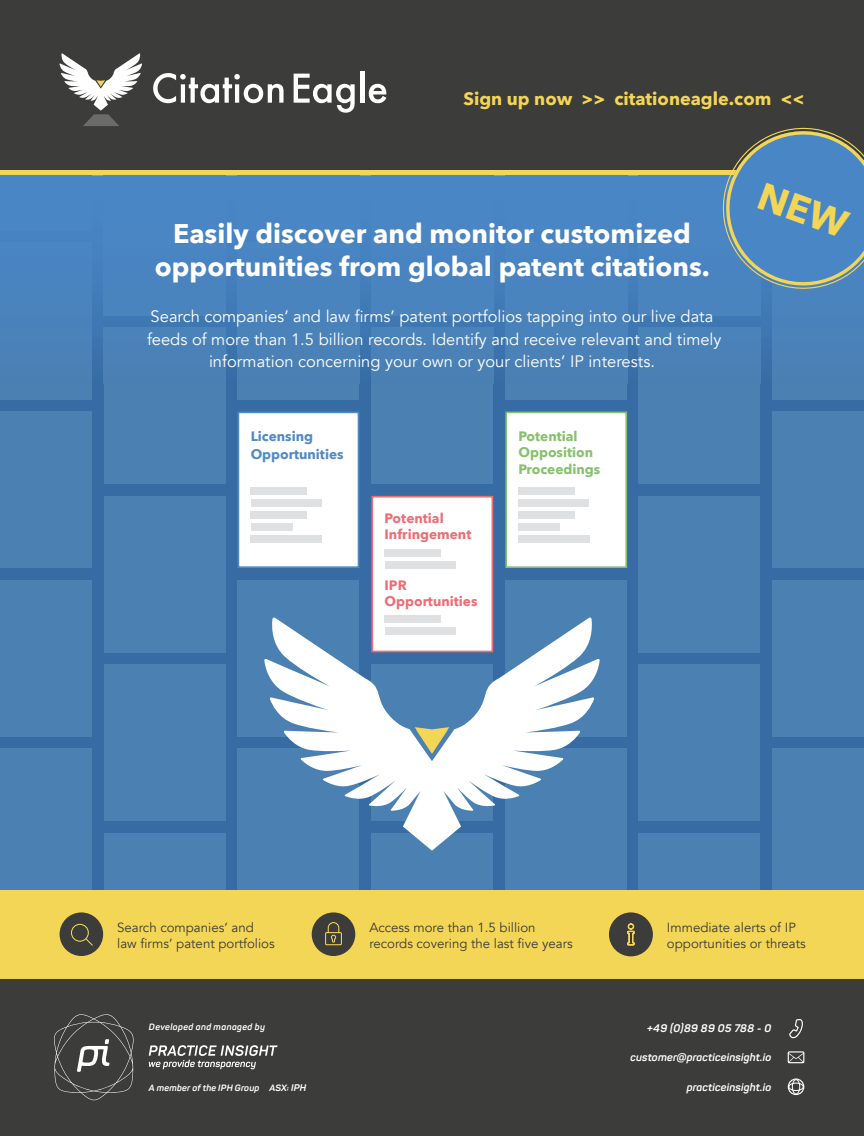
<style>
.page{position:relative;width:864px;height:1136px;background:#fff}
.page>*{position:absolute;margin:0;border:0;box-sizing:border-box;transform-origin:0 0}
.t1{font:700 27px/32.2px "Avenir Next";color:#fff;text-align:center}
.t2{font:700 18px "Avenir Next";color:#f4d656}
.t3{font:16.5px/22.5px "Avenir";color:#fff;text-align:center}
.t4{font:700 13.65px/16.4px "Avenir Next";color:#ed6e74}
.t5{font:700 13.65px/16.4px "Avenir Next";color:#86c16e}
.t6{font:700 13.65px/18.3px "Avenir Next";color:#518ac7}
.t7{font:13.2px/15.9px "Avenir";color:#3c3c3b}
.t8{font:italic 700 10.8px "Panton";letter-spacing:.015em;color:#fff}
.t9{font:italic 700 9px "Panton";letter-spacing:.035em;color:#fff}
.s1{font-size:9.45px}
</style>
<div class="page">
<div style="left:0;top:172px;width:863px;height:745px;background:#366ca3"></div>
<div style="left:638px;top:327px;width:122px;height:156px;background:#4a80b2"></div>
<div style="left:506px;top:412px;width:120px;height:155px;background:#fff"></div>
<div style="left:505px;top:411px;width:121px;height:157px;border:2px solid #86c16e"></div>
<div style="left:237px;top:580px;width:122px;height:156px;background:#4a80b2"></div>
<div style="left:0;top:580px;width:91px;height:156px;background:#4a80b2"></div>
<div style="left:772px;top:580px;width:91px;height:156px;background:#4a80b2"></div>
<div style="left:237px;top:748px;width:122px;height:157px;background:#4a80b2"></div>
<div style="left:237px;top:243px;width:122px;height:156px;background:#4a80b2"></div>
<div style="left:0;top:748px;width:91px;height:157px;background:#4a80b2"></div>
<div style="left:0;top:243px;width:91px;height:156px;background:#4a80b2"></div>
<div style="left:772px;top:748px;width:91px;height:157px;background:#4a80b2"></div>
<div style="left:772px;top:243px;width:91px;height:156px;background:#4a80b2"></div>
<div style="left:371px;top:327px;width:122px;height:156px;background:#4a80b2"></div>
<div style="left:371px;top:833px;width:122px;height:84px;background:#4a80b2"></div>
<div style="left:505px;top:580px;width:121px;height:156px;background:#4a80b2"></div>
<div style="left:505px;top:748px;width:121px;height:157px;background:#4a80b2"></div>
<div style="left:505px;top:243px;width:121px;height:156px;background:#4a80b2"></div>
<div style="left:638px;top:496px;width:122px;height:156px;background:#4a80b2"></div>
<div style="left:638px;top:664px;width:122px;height:156px;background:#4a80b2"></div>
<div style="left:638px;top:833px;width:122px;height:84px;background:#4a80b2"></div>
<div style="left:104px;top:327px;width:121px;height:156px;background:#4a80b2"></div>
<div style="left:104px;top:664px;width:121px;height:156px;background:#4a80b2"></div>
<div style="left:104px;top:833px;width:121px;height:84px;background:#4a80b2"></div>
<div style="left:238px;top:412px;width:120px;height:155px;background:#fff"></div>
<div style="left:237px;top:411px;width:122px;height:157px;border:2px solid #518ac7"></div>
<div style="left:0;top:411px;width:91px;height:157px;background:#4a80b2"></div>
<div style="left:772px;top:411px;width:91px;height:157px;background:#4a80b2"></div>
<div style="left:250px;top:487px;width:57px;height:7px;background:#dfe0e2"></div>
<div style="left:250px;top:535px;width:72px;height:7px;background:#dfe0e2"></div>
<div style="left:250px;top:523px;width:42px;height:7px;background:#dfe0e2"></div>
<div style="left:250px;top:511px;width:57px;height:7px;background:#dfe0e2"></div>
<div style="left:250px;top:499px;width:71px;height:7px;background:#dfe0e2"></div>
<div style="left:518px;top:487px;width:56px;height:7px;background:#dfe0e2"></div>
<div style="left:518px;top:535px;width:71px;height:7px;background:#dfe0e2"></div>
<div style="left:518px;top:523px;width:42px;height:7px;background:#dfe0e2"></div>
<div style="left:518px;top:511px;width:56px;height:7px;background:#dfe0e2"></div>
<div style="left:518px;top:499px;width:71px;height:7px;background:#dfe0e2"></div>
<div style="left:372px;top:496px;width:120px;height:155px;background:#fff"></div>
<div style="left:371px;top:496px;width:122px;height:156px;border:2px solid #ed6e74"></div>
<div style="left:104px;top:496px;width:121px;height:156px;background:#4a80b2"></div>
<div style="left:384px;top:549px;width:57px;height:7px;background:#dfe0e2"></div>
<div style="left:384px;top:561px;width:71px;height:7px;background:#dfe0e2"></div>
<div style="left:384px;top:615px;width:57px;height:7px;background:#dfe0e2"></div>
<div style="left:0;top:0;width:863px;height:175px;background:#3c3c3b"></div>
<div style="left:0;top:170px;width:863px;height:5px;background:#f4d656"></div>
<svg style="left:264px;top:617px;width:335px;height:233px"></svg>
<svg style="left:414px;top:727px;width:35px;height:26px"></svg>
<div style="left:0;top:978px;width:863px;height:157px;background:#3c3c3b"></div>
<svg style="left:0;top:175px;width:772px;height:208px"></svg>
<div style="left:638px;top:327px;width:122px;height:56px;background:#4a81b7"></div>
<div style="left:237px;top:243px;width:122px;height:140px;background:#4a83bc"></div>
<div style="left:237px;top:175px;width:122px;height:56px;background:#4986c6"></div>
<div style="left:0;top:243px;width:91px;height:140px;background:#4a83bc"></div>
<div style="left:0;top:175px;width:91px;height:56px;background:#4986c6"></div>
<div style="left:772px;top:243px;width:91px;height:140px;background:#4a82b9"></div>
<div style="left:371px;top:327px;width:122px;height:56px;background:#4a81b7"></div>
<div style="left:371px;top:175px;width:122px;height:140px;background:#4985c4"></div>
<div style="left:505px;top:243px;width:121px;height:140px;background:#4a83bc"></div>
<div style="left:505px;top:175px;width:121px;height:56px;background:#4986c6"></div>
<div style="left:638px;top:175px;width:122px;height:140px;background:#4985c3"></div>
<div style="left:104px;top:327px;width:121px;height:56px;background:#4a81b7"></div>
<div style="left:104px;top:175px;width:121px;height:44px;background:#4986c6"></div>
<div style="left:104px;top:219px;width:121px;height:96px;background:#4a84c1"></div>
<svg style="left:789px;top:1019px;width:14px;height:20px"></svg>
<div style="left:787px;top:1078px;width:17px;height:16px;border:1px solid #fff;border-radius:50%"></div>
<div style="left:791px;top:1079px;width:8px;height:15px;border:1px solid #fff;border-radius:50%"></div>
<div style="left:788px;top:1082px;width:15px;height:8px;border:1px solid #fff;border-radius:50%"></div>
<svg style="left:787px;top:1051px;width:17px;height:12px"></svg>
<svg style="left:54px;top:1014px;width:80px;height:86px"></svg>
<svg style="left:149px;top:1045px;width:128px;height:24px"></svg>
<svg style="left:60px;top:53px;width:82px;height:73px"></svg>
<svg style="left:153px;top:73px;width:130px;height:30px"></svg>
<svg style="left:293px;top:74px;width:61px;height:39px"></svg>
<hr style="left:360px;top:71px;width:4px;height:32px;background:#fff">
<svg style="left:368px;top:84px;width:18px;height:19px"></svg>
<div style="left:0;top:890px;width:863px;height:88px;background:#f4d656"></div>
<div style="left:60px;top:912px;width:43px;height:43px;background:#3c3c3b;border-radius:50%"></div>
<svg style="left:71px;top:923px;width:22px;height:23px"></svg>
<div style="left:608px;top:912px;width:44px;height:44px;background:#3c3c3b;border-radius:50%"></div>
<svg style="left:627px;top:923px;width:7px;height:22px"></svg>
<div style="left:311px;top:912px;width:44px;height:43px;background:#3c3c3b;border-radius:50%"></div>
<svg style="left:325px;top:922px;width:17px;height:23px"></svg>
<svg style="left:722px;top:127px;width:141px;height:171px"></svg>
<p class="t2" style="left:463px;top:83px;width:342px">Sign up now &gt;&gt; citationeagle.com &lt;&lt;</p>
<h1 class="t1" style="left:155px;top:217px;width:556px">Easily discover and monitor customized opportunities from global patent citations.</h1>
<p class="t3" style="left:147px;top:305px;width:575px">Search companies’ and law firms’ patent portfolios tapping into our live data feeds of more than 1.5 billion records. Identify and receive relevant and timely information concerning your own or your clients’ IP interests.</p>
<p class="t6" style="left:250px;top:427px;width:94px">Licensing<br>Opportunities</p>
<p class="t5" style="left:518px;top:428px;width:83px">Potential<br>Opposition<br>Proceedings</p>
<p class="t4" style="left:384px;top:509px;width:88px">Potential<br>Infringement</p>
<p class="t4" style="left:384px;top:576px;width:94px">IPR<br>Opportunities</p>
<p class="t7" style="left:117px;top:919px;width:159px">Search companies’ and law firms’ patent portfolios</p>
<p class="t7" style="left:666px;top:919px;width:140px">Immediate alerts of IP opportunities or threats</p>
<p class="t7" style="left:369px;top:919px;width:205px">Access more than 1.5 billion records covering the last five years</p>
<p class="t9" style="left:149px;top:1021px;width:118px">Developed and managed by</p>
<p class="t9" style="left:149px;top:1082px;width:159px">A member of the IPH Group ASX: <span class="s1">IPH</span></p>
<p class="t8" style="left:647px;top:1021px;width:125px">+49 (0)89 89 05 788 - 0</p>
<p class="t8" style="left:630px;top:1050px;width:142px">customer@practiceinsight.io</p>
<p class="t8" style="left:686px;top:1079px;width:86px">practiceinsight.io</p>
</div>
